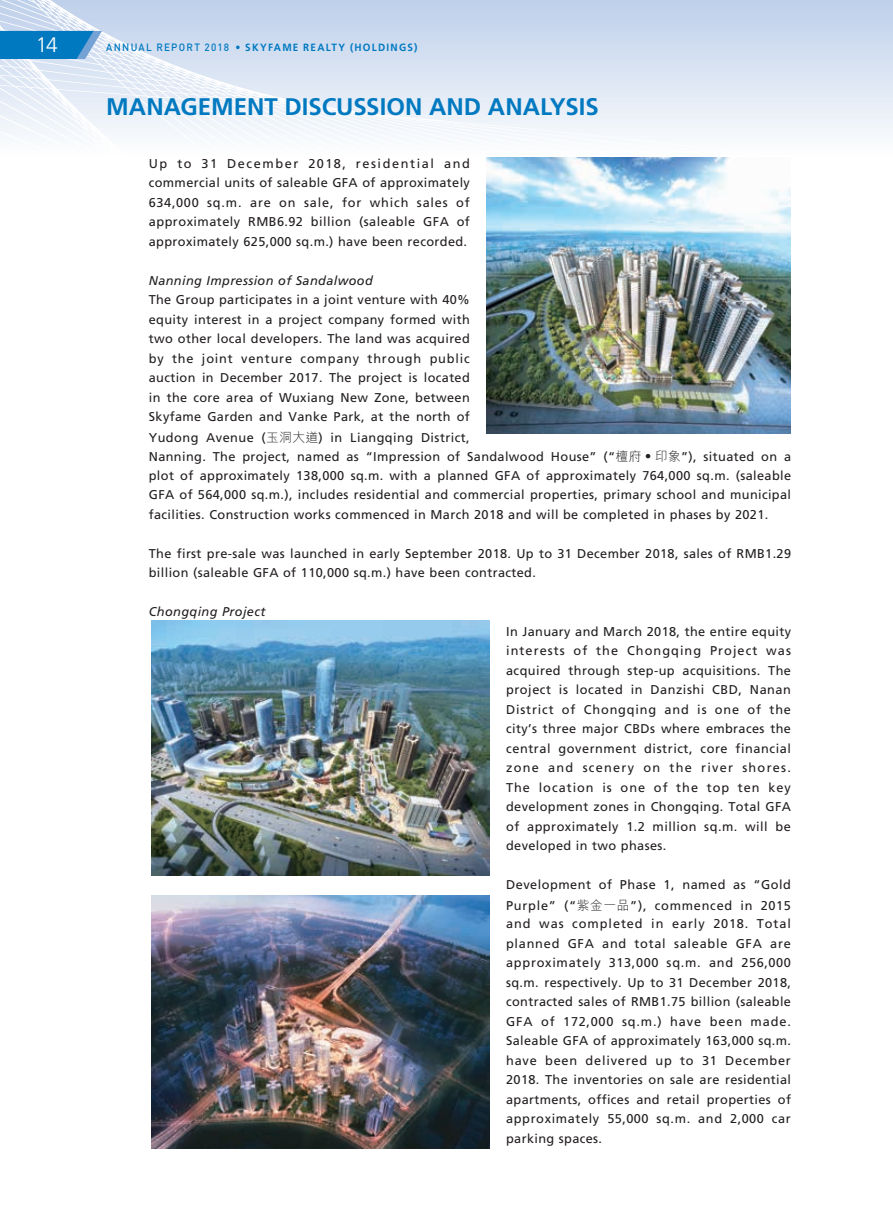
<style>
.page{position:relative;width:893px;height:1212px;background:#fff}
.page>*{position:absolute;margin:0;border:0;box-sizing:border-box;transform-origin:0 0}
.t1{font:700 24px "Frutiger LT Std";color:#0079c0}
.t2{font:300 21px "Frutiger LT Std";color:#fff}
.t3{font:12.75px/19.5px "Frutiger LT Std";letter-spacing:.03em;color:#231f20;text-align:justify}
.t4{font:italic 12.75px "Frutiger LT Std";letter-spacing:.03em;color:#231f20}
.t5{font:700 10.5px "Frutiger LT Std";letter-spacing:.125em;color:#0079c0;scale:.95 1}
.s1{font-family:"DIN Pro";font-weight:500}
.s2{font-weight:300}
.s3{font-family:"M Hei HK";font-weight:300}
</style>
<div class="page">
<svg style="left:198px;top:0;width:695px;height:135px;background:#d9e3f2"></svg>
<svg style="left:0;top:0;width:198px;height:135px"></svg>
<img style="left:151px;top:620px;width:338px;height:255px">
<img style="left:151px;top:895px;width:338px;height:253px">
<img style="left:487px;top:157px;width:304px;height:276px">
<h2 class="t2" style="left:36px;top:33px;width:23px">14</h2>
<p class="t5" style="left:106px;top:41px;width:329px"><span class="s1">ANNUAL REPORT 2018</span> <span class="s2">•</span> SKYFAME REALTY (HOLDINGS)</p>
<h1 class="t1" style="left:106px;top:92px;width:494px">MANAGEMENT DISCUSSION AND ANALYSIS</h1>
<p class="t3" style="left:149px;top:154px;width:323px">Up to 31 December 2018, residential and commercial units of saleable GFA of approximately 634,000 sq.m. are on sale, for which sales of approximately RMB6.92 billion (saleable GFA of approximately 625,000 sq.m.) have been recorded.</p>
<p class="t4" style="left:149px;top:273px;width:225px">Nanning Impression of Sandalwood</p>
<p class="t3" style="left:149px;top:290px;width:644px;text-align:left">The Group participates in a joint venture with 40%<br>equity interest in a project company formed with<br>two other local developers. The land was acquired<br>by the joint venture company through public<br>auction in December 2017. The project is located<br>in the core area of Wuxiang New Zone, between<br>Skyfame Garden and Vanke Park, at the north of<br>Yudong Avenue (<span class="s3">玉洞大道</span>) in Liangqing District,<br>Nanning. The project, named as “Impression of Sandalwood House” (“<span class="s3">檀府‧印象</span>”), situated on a plot of approximately 138,000 sq.m. with a planned GFA of approximately 764,000 sq.m. (saleable GFA of 564,000 sq.m.), includes residential and commercial properties, primary school and municipal facilities. Construction works commenced in March 2018 and will be completed in phases by 2021.</p>
<p class="t3" style="left:149px;top:544px;width:644px">The first pre-sale was launched in early September 2018. Up to 31 December 2018, sales of RMB1.29 billion (saleable GFA of 110,000 sq.m.) have been contracted.</p>
<p class="t4" style="left:149px;top:604px;width:118px">Chongqing Project</p>
<p class="t3" style="left:506px;top:622px;width:286px">In January and March 2018, the entire equity interests of the Chongqing Project was acquired through step-up acquisitions. The project is located in Danzishi CBD, Nanan District of Chongqing and is one of the city’s three major CBDs where embraces the central government district, core financial zone and scenery on the river shores.<br>The location is one of the top ten key development zones in Chongqing. Total GFA of approximately 1.2 million sq.m. will be developed in two phases.</p>
<p class="t3" style="left:506px;top:875px;width:286px;line-height:20.2px">Development of Phase 1, named as “Gold<br>Purple” (“<span class="s3">紫金一品</span>”), commenced in 2015</p>
<p class="t3" style="left:506px;top:914px;width:286px">and was completed in early 2018. Total planned GFA and total saleable GFA are approximately 313,000 sq.m. and 256,000 sq.m. respectively. Up to 31 December 2018, contracted sales of RMB1.75 billion (saleable GFA of 172,000 sq.m.) have been made.<br>Saleable GFA of approximately 163,000 sq.m. have been delivered up to 31 December 2018. The inventories on sale are residential apartments, offices and retail properties of approximately 55,000 sq.m. and 2,000 car parking spaces.</p>
</div>
